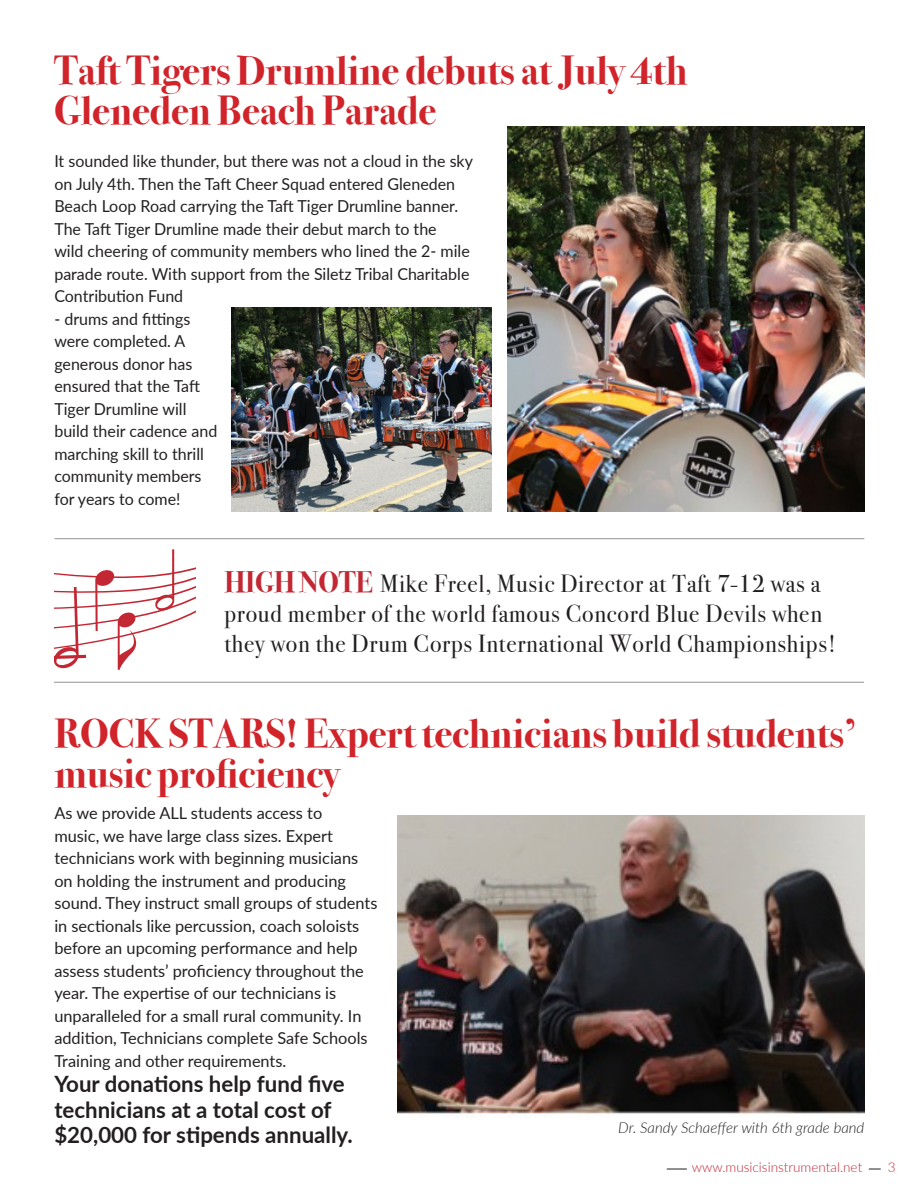
<style>
.page{position:relative;width:918px;height:1188px;background:#fff}
.page>*{position:absolute;margin:0;border:0;box-sizing:border-box;transform-origin:0 0}
.t1{font:700 40.5px/40.5px "Bodoni Svty Two ITCTT";color:#d1232a}
.t2{font:24.75px/29.7px "Bodoni Svty Two ITCTT";letter-spacing:.03em;color:#231f20}
.t3{font:700 22.5px "Lato";color:#231f20}
.t4{font:16.5px/22.5px "Lato";color:#231f20}
.t5{font:italic 300 15px "Lato";color:#231f20}
.t6{font:300 13.5px "Lato";color:#c22834}
.s1{font-weight:700;font-size:29.7px;color:#c22834}
</style>
<div class="page">
<img style="left:398px;top:815px;width:466px;height:303px">
<svg style="left:54px;top:549px;width:142px;height:121px"></svg>
<hr style="left:54px;top:538px;width:810px;height:1px;background:#919396">
<hr style="left:54px;top:682px;width:810px;height:1px;background:#919396">
<img style="left:231px;top:308px;width:261px;height:203px">
<img style="left:508px;top:127px;width:356px;height:385px">
<svg style="left:667px;top:1169px;width:20px;height:1px"></svg>
<svg style="left:869px;top:1169px;width:12px;height:1px"></svg>
<p class="t1" style="left:54px;top:47px;width:635px">Taft Tigers Drumline debuts at July 4th<br>Gleneden Beach Parade</p>
<p class="t4" style="left:54px;top:149px;width:420px">It sounded like thunder, but there was not a cloud in the sky on July 4th. Then the Taft Cheer Squad entered Gleneden Beach Loop Road carrying the Taft Tiger Drumline banner.<br>The Taft Tiger Drumline made their debut march to the<br>wild cheering of community members who lined the 2- mile parade route. With support from the Siletz Tribal Charitable Contribution Fund</p>
<p class="t4" style="left:54px;top:307px;width:164px">- drums and fittings were completed. A generous donor has ensured that the Taft<br>Tiger Drumline will build their cadence and marching skill to thrill community members for years to come!</p>
<p class="t2" style="left:224px;top:567px;width:613px"><span class="s1">HIGH NOTE</span> Mike Freel, Music Director at Taft 7-12 was a proud member of the world famous Concord Blue Devils when they won the Drum Corps International World Championships!</p>
<p class="t1" style="left:54px;top:709px;width:804px">ROCK STARS! Expert technicians build students’ music proficiency</p>
<p class="t4" style="left:54px;top:801px;width:269px">As we provide ALL students access to</p>
<p class="t4" style="left:54px;top:824px;width:325px">music, we have large class sizes. Expert technicians work with beginning musicians on holding the instrument and producing sound. They instruct small groups of students in sectionals like percussion, coach soloists before an upcoming performance and help assess students’ proficiency throughout the year. The expertise of our technicians is unparalleled for a small rural community. In addition, Technicians complete Safe Schools Training and other requirements.</p>
<p class="t3" style="left:54px;top:1068px;width:292px">Your donations help fund five</p>
<p class="t3" style="left:54px;top:1093px;width:279px">technicians at a total cost of</p>
<p class="t3" style="left:54px;top:1119px;width:300px">$20,000 for stipends annually.</p>
<p class="t5" style="left:618px;top:1118px;width:248px">Dr. Sandy Schaeffer with 6th grade band</p>
<p class="t6" style="left:692px;top:1158px;width:172px">www.musicisinstrumental.net</p>
<p class="t6" style="left:888px;top:1158px;width:9px">3</p>
</div>
